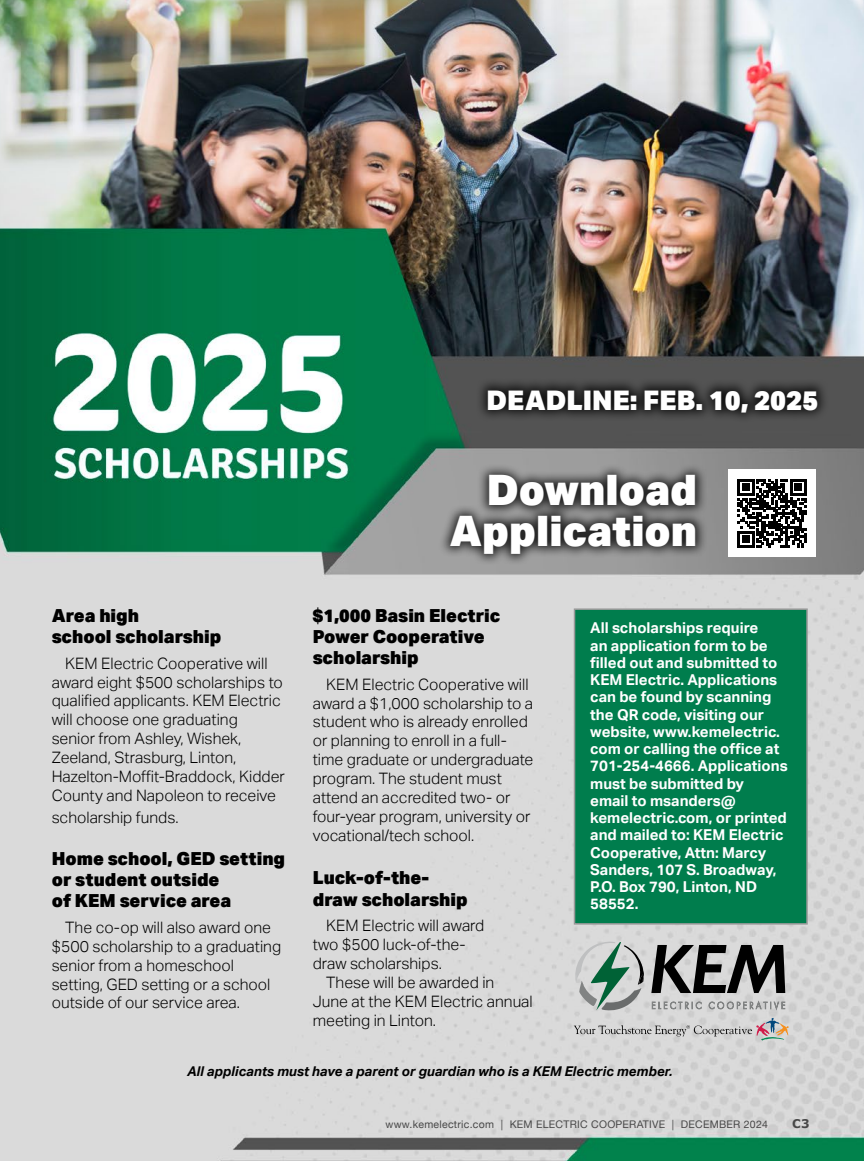
<style>
.page{position:relative;width:864px;height:1161px;background:#fff}
.page>*{position:absolute;margin:0;border:0;box-sizing:border-box;transform-origin:0 0}
.t1{font:900 42px/40.3px "Aktiv Grotesk";color:#fff;text-align:right}
.t2{font:900 27px "Aktiv Grotesk";color:#fff}
.t3{font:900 18px/21px "Aktiv Grotesk";color:#000}
.t4{font:300 15.75px/18.9px "Aktiv Grotesk";color:#000}
.t5{font:700 15px/17.2px "Aktiv Grotesk";color:#fff}
.t6{font:italic 700 13.5px "Aktiv Grotesk";color:#000}
.t7{font:700 12px "Verdana";color:#474747}
.t8{font:10.5px "Helvetica Neue";letter-spacing:.025em;color:#474747}
</style>
<div class="page">
<img style="left:0;top:0;width:864px;height:1161px">
<svg style="left:651px;top:945px;width:134px;height:48px;background:#666"></svg>
<svg style="left:652px;top:1002px;width:49px;height:7px"></svg>
<svg style="left:709px;top:1002px;width:76px;height:7px"></svg>
<svg style="left:575px;top:942px;width:69px;height:69px;background:#a8b7b0"></svg>
<svg style="left:574px;top:1018px;width:215px;height:22px;background:#c5c3c3"></svg>
<div style="left:476px;top:377px;width:353px;height:47px;background:#000;opacity:.75"></div>
<div style="left:439px;top:464px;width:269px;height:102px;background:#000;opacity:.75"></div>
<div style="left:728px;top:469px;width:88px;height:88px;background:#fff"></div>
<svg style="left:738px;top:479px;width:68px;height:69px"></svg>
<div style="left:574px;top:608px;width:234px;height:317px;background:#007d4d;border:2px solid #999"></div>
<h2 class="t2" style="left:487px;top:383px;width:333px">DEADLINE: FEB. 10, 2025</h2>
<p class="t3" style="left:52px;top:605px;width:171px">Area high<br>school scholarship</p>
<p class="t4" style="left:52px;top:654px;width:235px;text-indent:13px">KEM Electric Cooperative will award eight $500 scholarships to qualified applicants. KEM Electric will choose one graduating senior from Ashley, Wishek,<br>Zeeland, Strasburg, Linton,<br>Hazelton-Moffit-Braddock, Kidder<br>County and Napoleon to receive</p>
<p class="t4" style="left:52px;top:808px;width:128px">scholarship funds.</p>
<p class="t3" style="left:52px;top:848px;width:235px">Home school, GED setting or student outside<br>of KEM service area</p>
<p class="t4" style="left:52px;top:918px;width:231px;text-indent:13px">The co-op will also award one $500 scholarship to a graduating senior from a homeschool setting, GED setting or a school outside of our service area.</p>
<h1 class="t1" style="left:449px;top:469px;width:249px">Download<br>Application</h1>
<p class="t3" style="left:313px;top:605px;width:189px">$1,000 Basin Electric<br>Power Cooperative scholarship</p>
<p class="t4" style="left:313px;top:675px;width:222px;text-indent:13px">KEM Electric Cooperative will award a $1,000 scholarship to a student who is already enrolled or planning to enroll in a full&shy;time graduate or undergraduate program. The student must attend an accredited two- or four-year program, university or vocational/tech school.</p>
<p class="t3" style="left:313px;top:866px;width:156px;line-height:21.6px">Luck-of-the&shy;draw scholarship</p>
<p class="t4" style="left:313px;top:916px;width:173px;text-indent:13px">KEM Electric will award two $500 luck-of-the&shy;draw scholarships.</p>
<p class="t4" style="left:313px;top:973px;width:222px;text-indent:13px">These will be awarded in<br>June at the KEM Electric annual meeting in Linton.</p>
<p class="t5" style="left:590px;top:620px;width:199px">All scholarships require<br>an application form to be filled out and submitted to<br>KEM Electric. Applications can be found by scanning the QR code, visiting our website, www.kemelectric. com or calling the office at<br>701-254-4666. Applications must be submitted by<br>email to msanders@ kemelectric.com, or printed and mailed to: KEM Electric<br>Cooperative, Attn: Marcy<br>Sanders, 107 S. Broadway,<br>P.O. Box 790, Linton, ND<br>58552.</p>
<p class="t6" style="left:187px;top:1063px;width:487px">All applicants must have a parent or guardian who is a KEM Electric member.</p>
<p class="t8" style="left:386px;top:1116px;width:384px">www.kemelectric.com | KEM ELECTRIC COOPERATIVE | DECEMBER 2024</p>
<p class="t7" style="left:792px;top:1115px;width:19px">C3</p>
</div>
